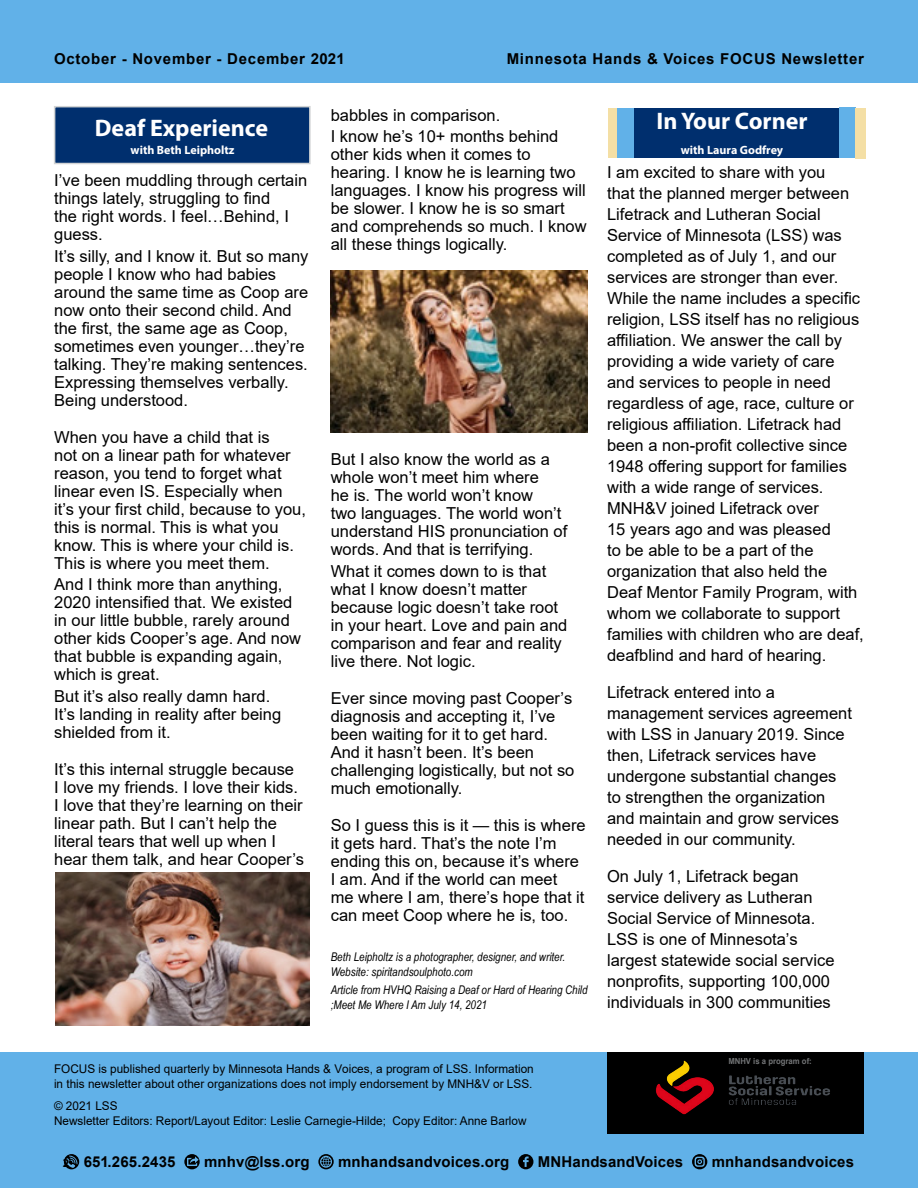
<style>
.page{position:relative;width:918px;height:1188px;background:#fff}
.page>*{position:absolute;margin:0;border:0;box-sizing:border-box;transform-origin:0 0}
.t1{font:700 24px "Myriad Pro";color:#fff}
.t2{font:16.5px/18px "Arial";color:#000101}
.t3{font:16.5px/21px "Arial";color:#000}
.t4{font:700 15px "Arial";letter-spacing:.01em;color:#000}
.t5{font:700 15px "Arial";letter-spacing:.05em;color:#000}
.t6{font:12px/15px "Arial";color:#000}
.t7{font:italic 12px/15px "Arial Narrow";color:#000101}
.t8{font:700 12px "Myriad Pro";color:#fff}
.t9{font:700 8.55px "Arial Narrow";color:#737577;scale:1.11 1}
.s1{font-family:"Myriad Pro";font-size:12px}
</style>
<div class="page">
<div style="left:0;top:1052px;width:918px;height:136px;background:#61b1e8"></div>
<svg style="left:64px;top:1154px;width:15px;height:15px"></svg>
<svg style="left:184px;top:1154px;width:16px;height:15px"></svg>
<svg style="left:318px;top:1154px;width:16px;height:15px"></svg>
<svg style="left:518px;top:1154px;width:15px;height:15px"></svg>
<svg style="left:692px;top:1154px;width:15px;height:15px"></svg>
<div style="left:0;top:0;width:918px;height:83px;background:#61b1e8"></div>
<div style="left:608px;top:1052px;width:256px;height:82px;background:#000"></div>
<img style="left:655px;top:1060px;width:175px;height:55px">
<div style="left:728px;top:1057px;width:119px;height:15px;background:#000"></div>
<div style="left:609px;top:109px;width:244px;height:49px;background:#002f6e"></div>
<div style="left:839px;top:108px;width:16px;height:50px;background:#61b1e8"></div>
<div style="left:855px;top:108px;width:11px;height:50px;background:#f4dfa5"></div>
<div style="left:608px;top:109px;width:11px;height:49px;background:#f4dfa5"></div>
<div style="left:54px;top:106px;width:257px;height:58px;background:#002f6e;border:2px solid #d1d3d4"></div>
<img style="left:55px;top:873px;width:255px;height:153px">
<div style="left:617px;top:109px;width:17px;height:49px;background:#61b1e8"></div>
<img style="left:331px;top:270px;width:256px;height:162px">
<p class="t5" style="left:54px;top:48px;width:292px">October - November - December 2021</p>
<p class="t5" style="left:507px;top:48px;width:359px">Minnesota Hands &amp; Voices FOCUS Newsletter</p>
<h1 class="t1" style="left:95px;top:112px;width:175px">Deaf Experience</h1>
<p class="t8" style="left:131px;top:143px;width:105px">with Beth Leipholtz</p>
<p class="t2" style="left:54px;top:171px;width:255px">I’ve been muddling through certain things lately, struggling to find<br>the right words. I feel…Behind, I guess.</p>
<p class="t2" style="left:54px;top:247px;width:256px">It’s silly, and I know it. But so many people I know who had babies around the same time as Coop are now onto their second child. And the first, the same age as Coop, sometimes even younger…they’re talking. They’re making sentences.<br>Expressing themselves verbally.<br>Being understood.</p>
<p class="t2" style="left:54px;top:428px;width:253px">When you have a child that is<br>not on a linear path for whatever reason, you tend to forget what linear even IS. Especially when it’s your first child, because to you, this is normal. This is what you know. This is where your child is.<br>This is where you meet them.</p>
<p class="t2" style="left:54px;top:575px;width:249px">And I think more than anything,<br>2020 intensified that. We existed in our little bubble, rarely around other kids Cooper’s age. And now that bubble is expanding again, which is great.</p>
<p class="t2" style="left:54px;top:687px;width:229px">But it’s also really damn hard.<br>It’s landing in reality after being shielded from it.</p>
<p class="t2" style="left:54px;top:760px;width:251px">It’s this internal struggle because<br>I love my friends. I love their kids.<br>I love that they’re learning on their linear path. But I can’t help the literal tears that well up when I hear them talk, and hear Cooper’s</p>
<p class="t2" style="left:331px;top:104px;width:229px;line-height:21.5px">babbles in comparison.<br>I know he’s 10+ months behind</p>
<p class="t2" style="left:331px;top:145px;width:257px">other kids when it comes to hearing. I know he is learning two languages. I know his progress will be slower. I know he is so smart and comprehends so much. I know all these things logically.</p>
<p class="t2" style="left:331px;top:451px;width:238px">But I also know the world as a whole won’t meet him where<br>he is. The world won’t know<br>two languages. The world won’t understand HIS pronunciation of words. And that is terrifying.</p>
<p class="t2" style="left:331px;top:562px;width:238px">What it comes down to is that what I know doesn’t matter because logic doesn’t take root in your heart. Love and pain and comparison and fear and reality live there. Not logic.</p>
<p class="t2" style="left:331px;top:689px;width:245px">Ever since moving past Cooper’s diagnosis and accepting it, I’ve been waiting for it to get hard.<br>And it hasn’t been. It’s been challenging logistically, but not so much emotionally.</p>
<p class="t2" style="left:331px;top:816px;width:256px">So I guess this is it — this is where it gets hard. That’s the note I’m ending this on, because it’s where<br>I am. And if the world can meet<br>me where I am, there’s hope that it can meet Coop where he is, too.</p>
<p class="t7" style="left:331px;top:949px;width:236px">Beth Leipholtz is a photographer, designer, and writer.<br>Website: spiritandsoulphoto.com</p>
<p class="t7" style="left:331px;top:982px;width:258px">Article from HVHQ Raising a Deaf or Hard of Hearing Child ;Meet Me Where I Am July 14, 2021</p>
<h1 class="t1" style="left:656px;top:105px;width:153px">In Your Corner</h1>
<p class="t8" style="left:681px;top:142px;width:104px">with Laura Godfrey</p>
<p class="t3" style="left:607px;top:161px;width:258px">I am excited to share with you<br>that the planned merger between<br>Lifetrack and Lutheran Social<br>Service of Minnesota (LSS) was completed as of July 1, and our services are stronger than ever.<br>While the name includes a specific religion, LSS itself has no religious affiliation. We answer the call by providing a wide variety of care and services to people in need regardless of age, race, culture or religious affiliation. Lifetrack had been a non-profit collective since<br>1948 offering support for families with a wide range of services.<br>MNH&amp;V joined Lifetrack over<br>15 years ago and was pleased<br>to be able to be a part of the organization that also held the<br>Deaf Mentor Family Program, with whom we collaborate to support families with children who are deaf, deafblind and hard of hearing.</p>
<p class="t3" style="left:607px;top:682px;width:246px">Lifetrack entered into a management services agreement with LSS in January 2019. Since then, Lifetrack services have undergone substantial changes to strengthen the organization and maintain and grow services needed in our community.</p>
<p class="t3" style="left:607px;top:866px;width:229px">On July 1, Lifetrack began service delivery as Lutheran<br>Social Service of Minnesota.<br>LSS is one of Minnesota’s largest statewide social service nonprofits, supporting 100,000 individuals in 300 communities</p>
<p class="t9" style="left:728px;top:1055px;width:77px">MNHV is a program of:</p>
<p class="t6" style="left:54px;top:1062px;width:481px">FOCUS is published quarterly by Minnesota Hands &amp; Voices, a program of LSS. Information in this newsletter about other organizations does not imply endorsement by MNH&amp;V or LSS.</p>
<p class="t6" style="left:54px;top:1098px;width:474px">© 2021 LSS<br>Newsletter Editors: Report/Layout Editor: Leslie Carnegie-Hilde; Copy Editor: Anne Barlow</p>
<p class="t4" style="left:63px;top:1151px;width:114px"><span class="s1">2</span> 651.265.2435</p>
<p class="t4" style="left:204px;top:1151px;width:107px">mnhv@lss.org</p>
<p class="t4" style="left:338px;top:1151px;width:173px">mnhandsandvoices.org</p>
<p class="t4" style="left:538px;top:1151px;width:147px">MNHandsandVoices</p>
<p class="t4" style="left:712px;top:1151px;width:144px">mnhandsandvoices</p>
</div>
